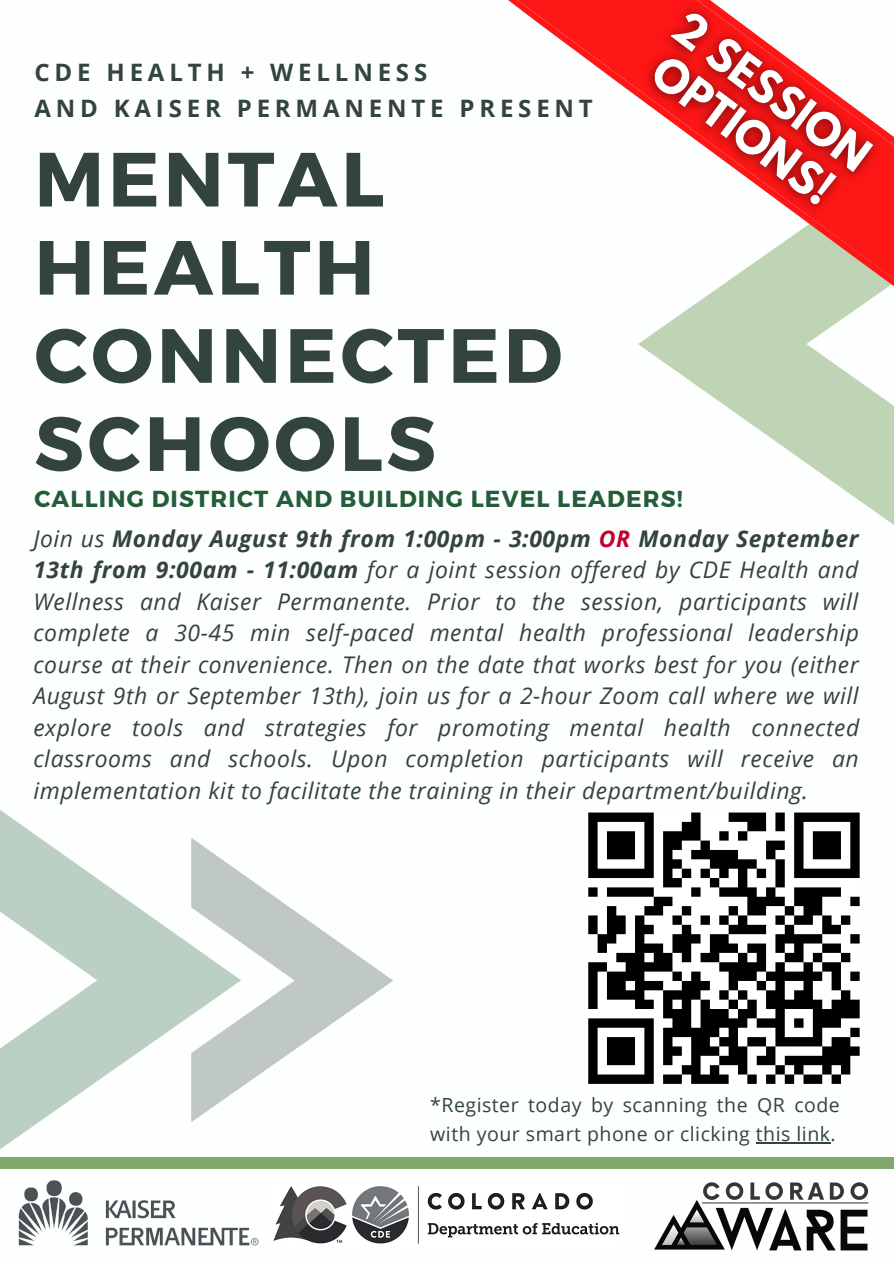
<style>
.page{position:relative;width:894px;height:1264px;background:#fff}
.page>*{position:absolute;margin:0;border:0;box-sizing:border-box;transform-origin:0 0}
.t1{font:700 76.65px/88.1px "Montserrat";letter-spacing:.05em;color:#33443c}
.t2{font:700 24px "Open Sans";letter-spacing:.2em;color:#33443c}
.t3{font:700 23.1px "Montserrat";letter-spacing:.05em;color:#245d38}
.t4{font:italic 22.95px/31.5px "Open Sans";letter-spacing:.025em;color:#33443c;text-align:justify}
.t5{font:19.5px/29.1px "Open Sans";letter-spacing:.025em;color:#33443c}
.s1{font-weight:700}
.s2{font-weight:700;color:#c3002f}
</style>
<div class="page">
<svg style="left:0;top:810px;width:241px;height:359px"></svg>
<svg style="left:765px;top:434px;width:128px;height:90px"></svg>
<img style="left:18px;top:1180px;width:241px;height:66px">
<img style="left:651px;top:1168px;width:225px;height:83px">
<div style="left:0;top:1157px;width:893px;height:11px;background:#81a969"></div>
<img style="left:273px;top:1186px;width:347px;height:58px">
<svg style="left:588px;top:812px;width:271px;height:271px"></svg>
<svg style="left:191px;top:837px;width:202px;height:285px"></svg>
<svg style="left:743px;top:418px;width:150px;height:16px;background:#c3d7b9"></svg>
<svg style="left:508px;top:0;width:385px;height:418px"></svg>
<hr style="left:755px;top:1142px;width:75px;height:2px;background:#33443c">
<img style="left:604px;top:0;width:289px;height:251px">
<p class="t2" style="left:34px;top:55px;width:394px">CDE HEALTH + WELLNESS</p>
<p class="t2" style="left:34px;top:91px;width:559px">AND KAISER PERMANENTE PRESENT</p>
<p class="t1" style="left:34px;top:131px;width:529px">MENTAL<br>HEALTH<br>CONNECTED<br>SCHOOLS</p>
<p class="t3" style="left:34px;top:483px;width:649px">CALLING DISTRICT AND BUILDING LEVEL LEADERS!</p>
<p class="t4" style="left:33px;top:522px;width:827px">Join us <span class="s1">Monday August 9th from 1:00pm - 3:00pm</span> <span class="s2">OR</span> <span class="s1">Monday September 13th from 9:00am - 11:00am</span> for a joint session offered by CDE Health and Wellness and Kaiser Permanente. Prior to the session, participants will complete a 30-45 min self-paced mental health professional leadership course at their convenience. Then on the date that works best for you (either August 9th or September 13th), join us for a 2-hour Zoom call where we will explore tools and strategies for promoting mental health connected classrooms and schools. Upon completion participants will receive an implementation kit to facilitate the training in their department/building.</p>
<p class="t5" style="left:430px;top:1089px;width:411px">*Register today by scanning the QR code with your smart phone or clicking this link.</p>
</div>
